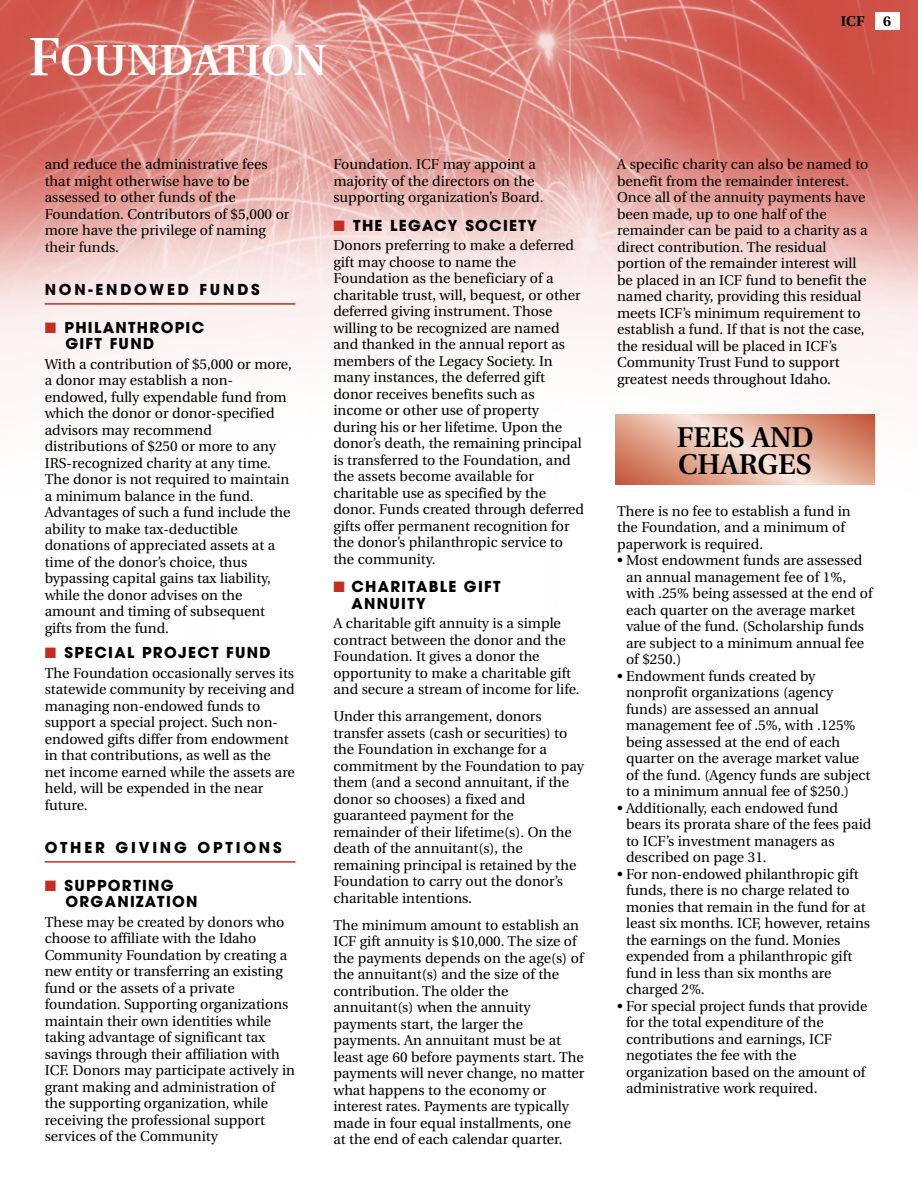
<style>
.page{position:relative;width:918px;height:1188px;background:#fff}
.page>*{position:absolute;margin:0;border:0;box-sizing:border-box;transform-origin:0 0}
.t1{font:600 43.2px "Utopia";color:#fff}
.t2{font:600 28.5px/27px "Utopia";color:#000}
.t3{font:700 15px/16.5px "Avant Garde";letter-spacing:.085em;color:#000}
.t4{font:700 15px "Avant Garde";letter-spacing:.185em;color:#000}
.t5{font:14.25px/16.5px "Utopia";color:#000}
.t6{font:700 14.25px "Utopia";color:#000}
.s1{font-size:54px}
.s2{color:#c42e21}
</style>
<div class="page">
<img style="left:0;top:0;width:918px;height:485px">
<svg style="left:616px;top:414px;width:259px;height:70px;background:#e3ac97"></svg>
<div style="left:875px;top:13px;width:24px;height:17px;background:#fff"></div>
<hr style="left:45px;top:303px;width:250px;height:2px;background:#c42e21">
<hr style="left:45px;top:861px;width:250px;height:2px;background:#c42e21">
<h1 class="t1" style="left:28px;top:43px;width:300px"><span class="s1">F</span>OUNDATION</h1>
<p class="t6" style="left:841px;top:15px;width:25px">ICF</p>
<p class="t6" style="left:883px;top:15px;width:9px">6</p>
<p class="t5" style="left:45px;top:157px;width:246px">and reduce the administrative fees that might otherwise have to be assessed to other funds of the<br>Foundation. Contributors of $5,000 or more have the privilege of naming their funds.</p>
<p class="t4" style="left:45px;top:284px;width:217px">NON-ENDOWED FUNDS</p>
<p class="t3" style="left:65px;top:320px;width:140px;text-indent:-21px"><span class="s2">■</span> PHILANTHROPIC<br>GIFT FUND</p>
<p class="t5" style="left:45px;top:357px;width:249px">With a contribution of $5,000 or more, a donor may establish a non&shy;endowed, fully expendable fund from which the donor or donor-specified advisors may recommend distributions of $250 or more to any<br>IRS-recognized charity at any time.<br>The donor is not required to maintain a minimum balance in the fund.<br>Advantages of such a fund include the ability to make tax-deductible donations of appreciated assets at a time of the donor’s choice, thus bypassing capital gains tax liability, while the donor advises on the amount and timing of subsequent gifts from the fund.</p>
<p class="t3" style="left:45px;top:646px;width:228px"><span class="s2">■</span> SPECIAL PROJECT FUND</p>
<p class="t5" style="left:45px;top:666px;width:252px">The Foundation occasionally serves its statewide community by receiving and managing non-endowed funds to support a special project. Such non&shy;endowed gifts differ from endowment in that contributions, as well as the net income earned while the assets are held, will be expended in the near future.</p>
<p class="t4" style="left:45px;top:842px;width:238px">OTHER GIVING OPTIONS</p>
<p class="t3" style="left:65px;top:878px;width:134px;text-indent:-21px"><span class="s2">■</span> SUPPORTING<br>ORGANIZATION</p>
<p class="t5" style="left:45px;top:915px;width:252px">These may be created by donors who choose to affiliate with the Idaho Community Foundation by creating a new entity or transferring an existing fund or the assets of a private foundation. Supporting organizations maintain their own identities while taking advantage of significant tax savings through their affiliation with ICF. Donors may participate actively in grant making and administration of the supporting organization, while receiving the professional support services of the Community</p>
<p class="t5" style="left:333px;top:157px;width:212px">Foundation. ICF may appoint a majority of the directors on the supporting organization’s Board.</p>
<p class="t3" style="left:333px;top:218px;width:205px"><span class="s2">■</span> THE LEGACY SOCIETY</p>
<p class="t5" style="left:333px;top:238px;width:252px">Donors preferring to make a deferred gift may choose to name the Foundation as the beneficiary of a charitable trust, will, bequest, or other deferred giving instrument. Those willing to be recognized are named and thanked in the annual report as members of the Legacy Society. In many instances, the deferred gift donor receives benefits such as income or other use of property during his or her lifetime. Upon the donor’s death, the remaining principal is transferred to the Foundation, and the assets become available for charitable use as specified by the donor. Funds created through deferred gifts offer permanent recognition for the donor’s philanthropic service to the community.</p>
<p class="t3" style="left:351px;top:580px;width:151px;text-indent:-18px"><span class="s2">■</span> CHARITABLE GIFT<br>ANNUITY</p>
<p class="t5" style="left:333px;top:616px;width:248px">A charitable gift annuity is a simple contract between the donor and the Foundation. It gives a donor the opportunity to make a charitable gift and secure a stream of income for life.</p>
<p class="t5" style="left:333px;top:709px;width:252px">Under this arrangement, donors transfer assets (cash or securities) to the Foundation in exchange for a commitment by the Foundation to pay them (and a second annuitant, if the donor so chooses) a fixed and guaranteed payment for the remainder of their lifetime(s). On the death of the annuitant(s), the remaining principal is retained by the Foundation to carry out the donor’s charitable intentions.</p>
<p class="t5" style="left:333px;top:918px;width:253px">The minimum amount to establish an ICF gift annuity is $10,000. The size of the payments depends on the age(s) of the annuitant(s) and the size of the contribution. The older the annuitant(s) when the annuity payments start, the larger the payments. An annuitant must be at least age 60 before payments start. The payments will never change, no matter what happens to the economy or interest rates. Payments are typically made in four equal installments, one at the end of each calendar quarter.</p>
<p class="t5" style="left:617px;top:157px;width:253px">A specific charity can also be named to benefit from the remainder interest.<br>Once all of the annuity payments have been made, up to one half of the remainder can be paid to a charity as a direct contribution. The residual portion of the remainder interest will be placed in an ICF fund to benefit the named charity, providing this residual meets ICF’s minimum requirement to establish a fund. If that is not the case, the residual will be placed in ICF’s Community Trust Fund to support greatest needs throughout Idaho.</p>
<h2 class="t2" style="left:677px;top:426px;width:139px">FEES AND<br>CHARGES</h2>
<p class="t5" style="left:617px;top:504px;width:235px">There is no fee to establish a fund in the Foundation, and a minimum of paperwork is required.</p>
<p class="t5" style="left:626px;top:553px;width:248px;text-indent:-9px">• Most endowment funds are assessed an annual management fee of 1%, with .25% being assessed at the end of each quarter on the average market value of the fund. (Scholarship funds are subject to a minimum annual fee of $250.)</p>
<p class="t5" style="left:626px;top:669px;width:246px;text-indent:-9px">• Endowment funds created by nonprofit organizations (agency funds) are assessed an annual management fee of .5%, with .125% being assessed at the end of each quarter on the average market value of the fund. (Agency funds are subject to a minimum annual fee of $250.)</p>
<p class="t5" style="left:626px;top:801px;width:247px;text-indent:-9px">• Additionally, each endowed fund bears its prorata share of the fees paid to ICF’s investment managers as described on page 31.</p>
<p class="t5" style="left:626px;top:867px;width:246px;text-indent:-9px">• For non-endowed philanthropic gift funds, there is no charge related to monies that remain in the fund for at least six months. ICF, however, retains the earnings on the fund. Monies expended from a philanthropic gift fund in less than six months are charged 2%.</p>
<p class="t5" style="left:626px;top:999px;width:243px;text-indent:-9px">• For special project funds that provide for the total expenditure of the contributions and earnings, ICF negotiates the fee with the organization based on the amount of administrative work required.</p>
</div>
